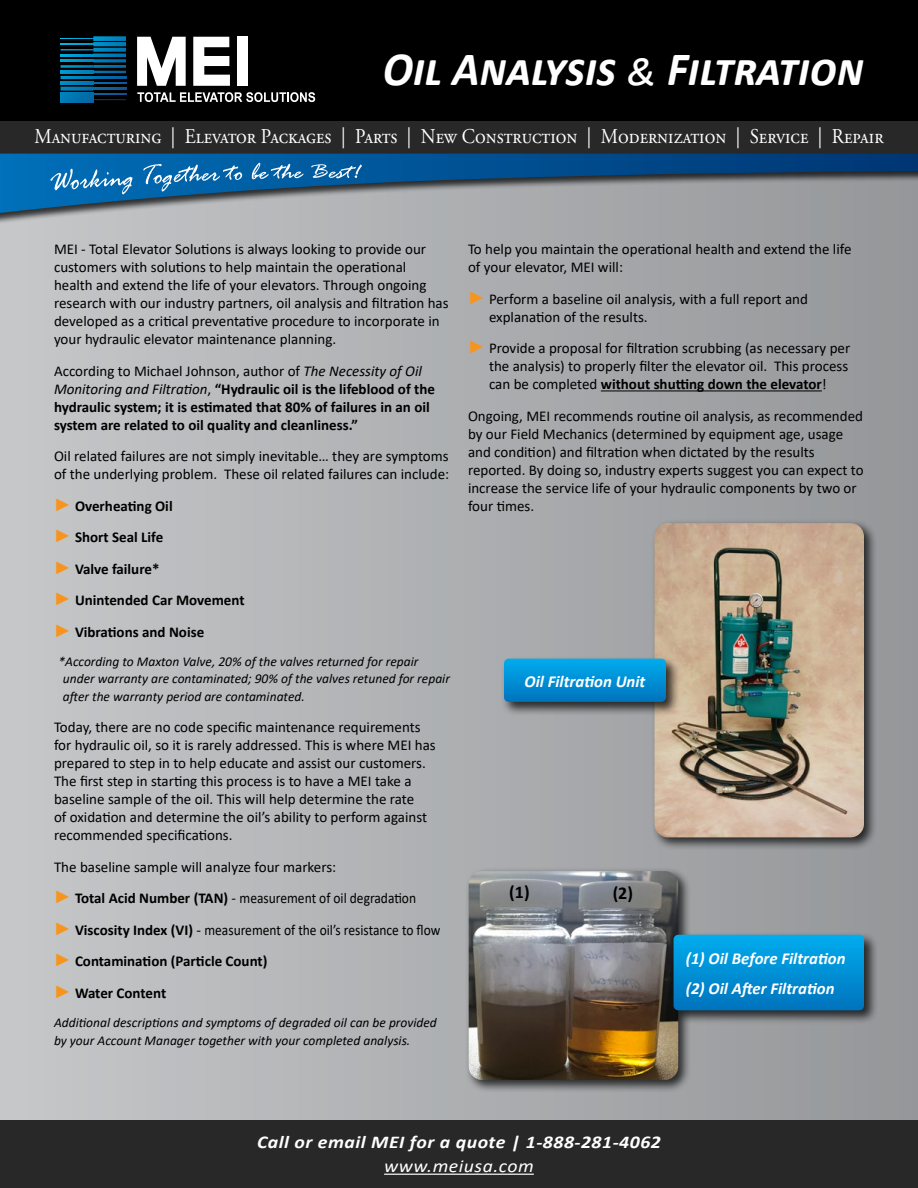
<style>
.page{position:relative;width:918px;height:1188px;background:#fff}
.page>*{position:absolute;margin:0;border:0;box-sizing:border-box;transform-origin:0 0}
.t1{font:italic 700 48px "Calibri";color:#fff;scale:.95 1}
.t2{font:21px "Adobe Garamond Pro";color:#fff;scale:.9 1}
.t3{font:italic 700 18px "Calibri";letter-spacing:.025em;color:#fff;scale:1.1 1}
.t4{font:italic 18px "Calibri";letter-spacing:.025em;color:#fff;scale:1.1 1}
.t5{font:700 18px "Calibri";color:#000}
.t6{font:italic 700 16.8px/30px "Calibri";color:#fff}
.t7{font:15px/18px "Calibri";color:#000}
.t8{font:700 15px/31.5px "Calibri";color:#000}
.t9{font:italic 13.5px/16.2px "Calibri";color:#000}
.s1{font-weight:400}
.s2{font-weight:400;font-style:italic}
.s3{font-family:"Arial";font-weight:400;font-size:18px;color:#f7941e}
.s4{font-family:"Arial";font-size:18px;color:#f7941e}
.s5{font-weight:700}
</style>
<div class="page">
<div style="left:0;top:0;width:918px;height:1188px;background:linear-gradient(to right,#c6c7c9,#949699)"></div>
<div style="left:0;top:0;width:918px;height:139px;background:#000"></div>
<svg style="left:61px;top:100px;width:32px;height:2px"></svg>
<svg style="left:61px;top:36px;width:65px;height:64px"></svg>
<svg style="left:137px;top:37px;width:49px;height:49px"></svg>
<svg style="left:193px;top:37px;width:37px;height:49px"></svg>
<div style="left:237px;top:37px;width:11px;height:49px;background:#fff"></div>
<svg style="left:137px;top:92px;width:178px;height:10px"></svg>
<div style="left:0;top:121px;width:918px;height:33px;background:#292829"></div>
<div style="left:0;top:154px;width:918px;height:71px;background:#000;opacity:.75"></div>
<svg style="left:0;top:154px;width:918px;height:59px;background:#507695"></svg>
<div style="left:0;top:1120px;width:918px;height:68px;background:#292829"></div>
<hr style="left:384px;top:1174px;width:150px;height:1px;background:#fff">
<hr style="left:601px;top:390px;width:221px;height:1px;background:#000">
<div style="left:651px;top:519px;width:226px;height:332px;background:#000;opacity:.75"></div>
<img style="left:654px;top:523px;width:210px;height:314px">
<div style="left:465px;top:867px;width:226px;height:226px;background:#000;opacity:.75"></div>
<img style="left:469px;top:871px;width:209px;height:209px">
<svg style="left:50px;top:169px;width:82px;height:25px;background:#3387c0"></svg>
<svg style="left:143px;top:164px;width:99px;height:28px;background:#297cb6"></svg>
<svg style="left:252px;top:163px;width:51px;height:16px"></svg>
<svg style="left:311px;top:164px;width:51px;height:14px"></svg>
<div style="left:501px;top:656px;width:179px;height:60px;background:#000;opacity:.75"></div>
<svg style="left:504px;top:659px;width:162px;height:43px;background:#008fd4"></svg>
<div style="left:671px;top:932px;width:207px;height:93px;background:#000;opacity:.75"></div>
<svg style="left:674px;top:935px;width:190px;height:75px;background:#008fd5"></svg>
<h1 class="t1" style="left:383px;top:35px;width:508px">Oil Analysis <span class="s1">&amp;</span> Filtration</h1>
<h2 class="t2" style="left:34px;top:124px;width:945px">Manufacturing | Elevator Packages | Parts | New Construction | Modernization | Service | Repair</h2>
<p class="t7" style="left:54px;top:240px;width:396px">MEI - Total Elevator Solutions is always looking to provide our customers with solutions to help maintain the operational health and extend the life of your elevators. Through ongoing research with our industry partners, oil analysis and filtration has developed as a critical preventative procedure to incorporate in your hydraulic elevator maintenance planning.</p>
<p class="t8" style="left:54px;top:362px;width:382px;line-height:18px"><span class="s1">According to Michael Johnson, author of</span> <span class="s2">The Necessity of Oil Monitoring and Filtration</span><span class="s1">,</span> “Hydraulic oil is the lifeblood of the hydraulic system; it is estimated that 80% of failures in an oil system are related to oil quality and cleanliness.”</p>
<p class="t7" style="left:54px;top:447px;width:397px">Oil related failures are not simply inevitable… they are symptoms of the underlying problem. These oil related failures can include:</p>
<p class="t8" style="left:54px;top:490px;width:192px"><span class="s3">►</span> Overheating Oil<br><span class="s3">►</span> Short Seal Life<br><span class="s3">►</span> Valve failure*<br><span class="s3">►</span> Unintended Car Movement <span class="s3">►</span> Vibrations and Noise</p>
<p class="t9" style="left:63px;top:653px;width:389px;text-indent:-4px">*According to Maxton Valve, 20% of the valves returned for repair under warranty are contaminated; 90% of the valves retuned for repair</p>
<p class="t9" style="left:63px;top:687px;width:243px">after the warranty period are contaminated.</p>
<p class="t7" style="left:54px;top:718px;width:383px">Today, there are no code specific maintenance requirements for hydraulic oil, so it is rarely addressed. This is where MEI has prepared to step in to help educate and assist our customers.<br>The first step in starting this process is to have a MEI take a baseline sample of the oil. This will help determine the rate<br>of oxidation and determine the oil’s ability to perform against recommended specifications.</p>
<p class="t7" style="left:54px;top:851px;width:388px;line-height:31.5px">The baseline sample will analyze four markers:<br><span class="s4">►</span> <span class="s5">Total Acid Number (TAN)</span> - measurement of oil degradation<br><span class="s4">►</span> <span class="s5">Viscosity Index (VI)</span> - measurement of the oil’s resistance to flow <span class="s4">►</span> <span class="s5">Contamination (Particle Count)<br></span><span class="s4">►</span> <span class="s5">Water Content</span></p>
<p class="t9" style="left:54px;top:1013px;width:384px;line-height:18px">Additional descriptions and symptoms of degraded oil can be provided by your Account Manager together with your completed analysis.</p>
<p class="t7" style="left:468px;top:240px;width:385px">To help you maintain the operational health and extend the life of your elevator, MEI will:</p>
<p class="t7" style="left:489px;top:289px;width:320px;text-indent:-21px"><span class="s4">►</span> Perform a baseline oil analysis, with a full report and explanation of the results.</p>
<p class="t7" style="left:489px;top:339px;width:363px;text-indent:-21px"><span class="s4">►</span> Provide a proposal for filtration scrubbing (as necessary per the analysis) to properly filter the elevator oil. This process can be completed <span class="s5">without shutting down the elevator</span>!</p>
<p class="t7" style="left:468px;top:406px;width:397px">Ongoing, MEI recommends routine oil analysis, as recommended by our Field Mechanics (determined by equipment age, usage and condition) and filtration when dictated by the results reported. By doing so, industry experts suggest you can expect to increase the service life of your hydraulic components by two or four times.</p>
<p class="t6" style="left:525px;top:665px;width:123px">Oil Filtration Unit</p>
<p class="t5" style="left:509px;top:879px;width:22px">(1)</p>
<p class="t5" style="left:613px;top:881px;width:22px">(2)</p>
<p class="t6" style="left:686px;top:943px;width:161px">(1) Oil Before Filtration (2) Oil After Filtration</p>
<p class="t3" style="left:257px;top:1129px;width:369px">Call or email MEI for a quote | 1-888-281-4062</p>
<p class="t4" style="left:384px;top:1154px;width:138px">www.meiusa.com</p>
</div>
